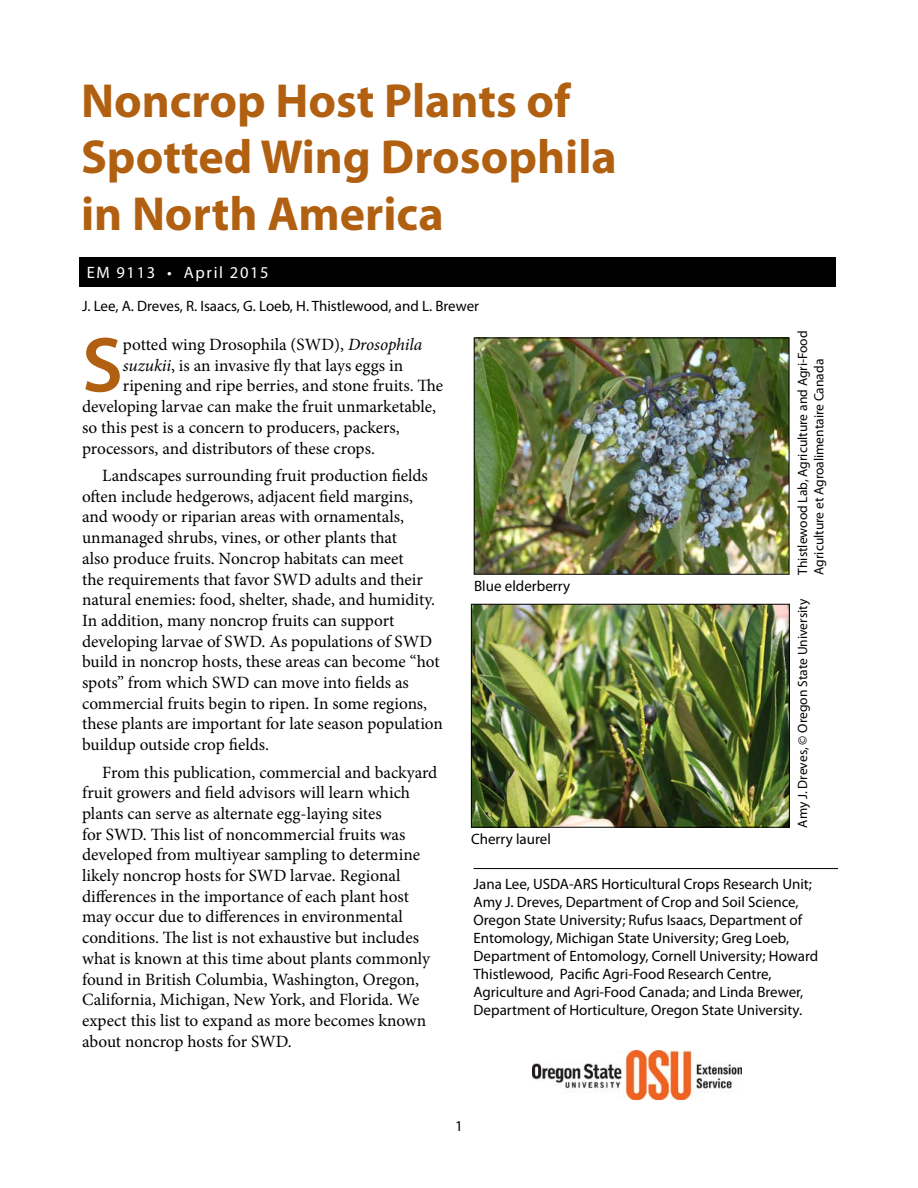
<style>
.page{position:relative;width:918px;height:1188px;background:#fff}
.page>*{position:absolute;margin:0;border:0;box-sizing:border-box;transform-origin:0 0}
.Body_first{font:600 78.6px "Myriad Pro";color:#b06010}
.t1{font:700 48px "Myriad Pro";color:#b06010}
.Body_text{font:17.25px/20.7px "Minion Pro";letter-spacing:-.005em;color:#000}
.Body_first-2{font:17.25px "Minion Pro";color:#000}
.Pub_number{font:16.5px "Myriad Pro";letter-spacing:.1em;color:#fff}
.Author_affiliations{font:15px/18px "Myriad Pro";color:#000}
.Authors{font:15px "Myriad Pro";color:#000}
.t2{font:13.5px/16.2px "Myriad Pro";color:#000}
.s1{font-style:italic}
</style>
<div class="page">
<img style="left:476px;top:340px;width:311px;height:233px">
<div style="left:474px;top:338px;width:315px;height:237px;border:1px solid #000"></div>
<img style="left:473px;top:606px;width:315px;height:220px">
<div style="left:471px;top:604px;width:319px;height:224px;border:1px solid #000"></div>
<hr style="left:474px;top:868px;width:364px;height:1px;background:#000">
<div style="left:80px;top:257px;width:756px;height:29px;background:#000"></div>
<img style="left:532px;top:1051px;width:209px;height:48px">
<h1 class="t1" style="left:81px;top:70px;width:491px">Noncrop Host Plants of</h1>
<h1 class="t1" style="left:81px;top:126px;width:537px">Spotted Wing Drosophila</h1>
<h1 class="t1" style="left:81px;top:182px;width:364px">in North America</h1>
<p class="Pub_number" style="left:87px;top:262px;width:184px">EM 9113 • April 2015</p>
<p class="Authors" style="left:82px;top:297px;width:399px">J. Lee, A. Dreves, R. Isaacs, G. Loeb, H. Thistlewood, and L. Brewer</p>
<p class="Body_first" style="left:82px;top:315px;width:42px">S</p>
<p class="Body_first-2" style="left:123px;top:333px;width:301px">potted wing Drosophila (SWD), <span class="s1">Drosophila</span></p>
<p class="Body_first-2" style="left:123px;top:354px;width:282px"><span class="s1">suzukii</span>, is an invasive fly that lays eggs in</p>
<p class="Body_first-2" style="left:123px;top:374px;width:322px">ripening and ripe berries, and stone fruits. The</p>
<p class="Body_first-2" style="left:82px;top:395px;width:355px">developing larvae can make the fruit unmarketable,</p>
<p class="Body_first-2" style="left:82px;top:416px;width:319px">so this pest is a concern to producers, packers,</p>
<p class="Body_first-2" style="left:82px;top:437px;width:294px">processors, and distributors of these crops.</p>
<p class="Body_text" style="left:82px;top:465px;width:362px;text-indent:20px">Landscapes surrounding fruit production fields often include hedgerows, adjacent field margins, and woody or riparian areas with ornamentals, unmanaged shrubs, vines, or other plants that<br>also produce fruits. Noncrop habitats can meet<br>the requirements that favor SWD adults and their natural enemies: food, shelter, shade, and humidity.<br>In addition, many noncrop fruits can support developing larvae of SWD. As populations of SWD build in noncrop hosts, these areas can become “hot spots” from which SWD can move into fields as commercial fruits begin to ripen. In some regions, these plants are important for late season population buildup outside crop fields.</p>
<p class="Body_text" style="left:82px;top:762px;width:357px;text-indent:20px">From this publication, commercial and backyard fruit growers and field advisors will learn which plants can serve as alternate egg-laying sites<br>for SWD. This list of noncommercial fruits was developed from multiyear sampling to determine likely noncrop hosts for SWD larvae. Regional differences in the importance of each plant host may occur due to differences in environmental conditions. The list is not exhaustive but includes what is known at this time about plants commonly found in British Columbia, Washington, Oregon, California, Michigan, New York, and Florida. We expect this list to expand as more becomes known about noncrop hosts for SWD.</p>
<p class="Author_affiliations" style="left:474px;top:577px;width:97px">Blue elderberry</p>
<p class="Author_affiliations" style="left:471px;top:830px;width:81px">Cherry laurel</p>
<p class="t2" style="left:794px;top:575px;width:246px;rotate:-90deg">Thistlewood Lab, Agriculture and Agri-Food<br>Agriculture et Agroalimentaire Canada</p>
<p class="t2" style="left:794px;top:828px;width:230px;rotate:-90deg">Amy J. Dreves, © Oregon State University</p>
<p class="Author_affiliations" style="left:474px;top:875px;width:346px">Jana Lee, USDA-ARS Horticultural Crops Research Unit; Amy J. Dreves, Department of Crop and Soil Science, Oregon State University; Rufus Isaacs, Department of Entomology, Michigan State University; Greg Loeb, Department of Entomology, Cornell University; Howard Thistlewood, Pacific Agri-Food Research Centre, Agriculture and Agri-Food Canada; and Linda Brewer, Department of Horticulture, Oregon State University.</p>
<p class="Author_affiliations" style="left:455px;top:1117px;width:9px">1</p>
</div>
